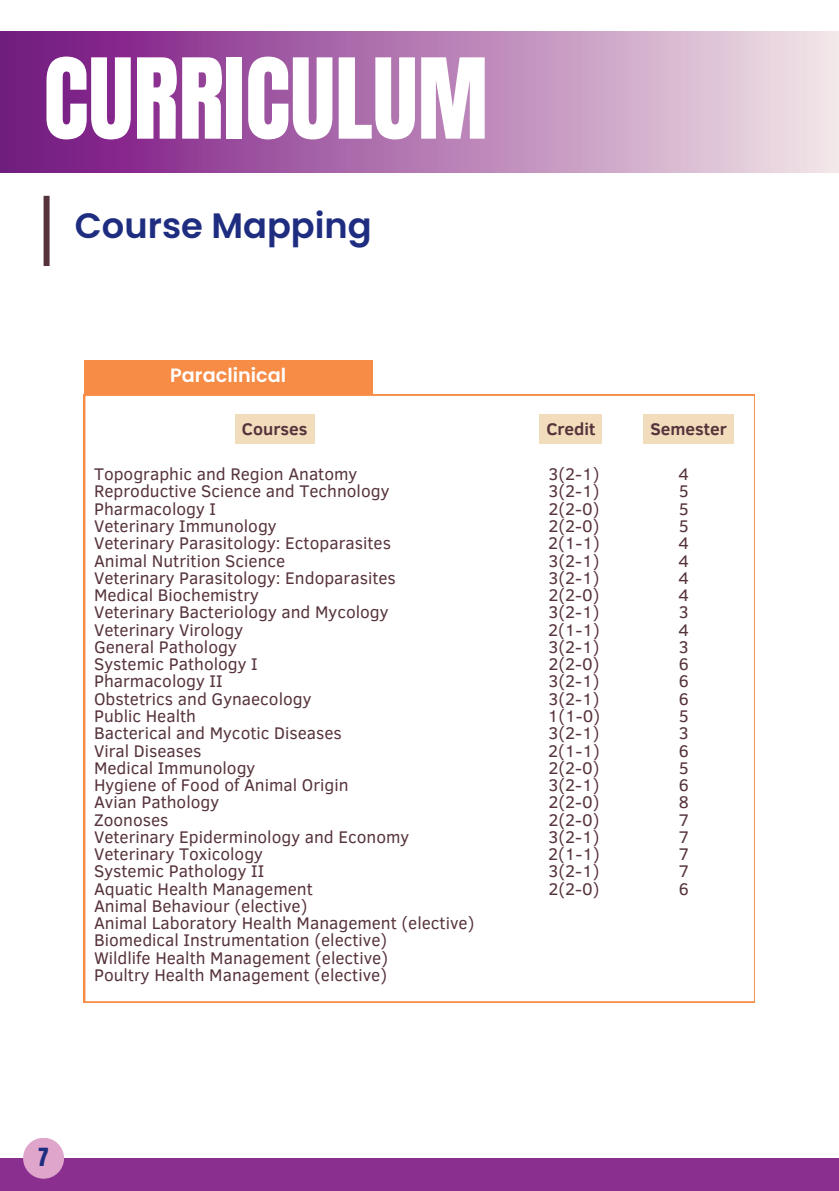
<style>
.page{position:relative;width:839px;height:1191px;background:#fff}
.page>*{position:absolute;margin:0;border:0;box-sizing:border-box;transform-origin:0 0}
.t1{font:94.6px "Anton";color:#fff}
.t2{font:600 35.2px "Poppins";color:#1f2d81}
.t3{font:21.2px "Anton";color:#1f2d81}
.t4{font:600 19.2px "Poppins";color:#fff}
.t5{font:17.2px "Clear Sans";color:#56333a}
.t6{font:700 17.2px "Clear Sans";color:#56333a}
</style>
<div class="page">
<div style="left:0;top:1158px;width:838px;height:33px;background:#8a2e90"></div>
<div style="left:0;top:32px;width:838px;height:140px;background:linear-gradient(to right,#74107e,#f3e4e7)"></div>
<div style="left:44px;top:196px;width:6px;height:70px;background:#56333a"></div>
<div style="left:23px;top:1138px;width:41px;height:41px;background:#dfa5ca;border-radius:50%"></div>
<div style="left:84px;top:361px;width:288px;height:33px;background:#f68c46"></div>
<svg style="left:84px;top:394px;width:670px;height:609px"></svg>
<div style="left:235px;top:414px;width:79px;height:30px;background:#f1dcbc"></div>
<div style="left:539px;top:414px;width:63px;height:30px;background:#f1dcbc"></div>
<div style="left:643px;top:414px;width:90px;height:30px;background:#f1dcbc"></div>
<h1 class="t1" style="left:44px;top:31px;width:446px">CURRICULUM</h1>
<h2 class="t2" style="left:75px;top:201px;width:298px">Course Mapping</h2>
<h4 class="t4" style="left:170px;top:362px;width:117px">Paraclinical</h4>
<h4 class="t6" style="left:242px;top:416px;width:67px">Courses</h4>
<p class="t6" style="left:546px;top:416px;width:51px">Credit</p>
<p class="t6" style="left:650px;top:416px;width:78px">Semester</p>
<p class="t5" style="left:548px;top:462px;width:53px">3(2-1)</p>
<p class="t5" style="left:548px;top:479px;width:53px">3(2-1)</p>
<p class="t5" style="left:548px;top:496px;width:53px">2(2-0)</p>
<p class="t5" style="left:548px;top:513px;width:53px">2(2-0)</p>
<p class="t5" style="left:548px;top:531px;width:53px">2(1-1)</p>
<p class="t5" style="left:548px;top:548px;width:53px">3(2-1)</p>
<p class="t5" style="left:548px;top:565px;width:53px">3(2-1)</p>
<p class="t5" style="left:548px;top:583px;width:53px">2(2-0)</p>
<p class="t5" style="left:548px;top:600px;width:53px">3(2-1)</p>
<p class="t5" style="left:548px;top:617px;width:53px">2(1-1)</p>
<p class="t5" style="left:548px;top:634px;width:53px">3(2-1)</p>
<p class="t5" style="left:548px;top:652px;width:53px">2(2-0)</p>
<p class="t5" style="left:548px;top:669px;width:53px">3(2-1)</p>
<p class="t5" style="left:548px;top:686px;width:53px">3(2-1)</p>
<p class="t5" style="left:547px;top:703px;width:54px">1(1-0)</p>
<p class="t5" style="left:548px;top:721px;width:53px">3(2-1)</p>
<p class="t5" style="left:548px;top:738px;width:53px">2(1-1)</p>
<p class="t5" style="left:548px;top:755px;width:53px">2(2-0)</p>
<p class="t5" style="left:548px;top:773px;width:53px">3(2-1)</p>
<p class="t5" style="left:548px;top:790px;width:53px">2(2-0)</p>
<p class="t5" style="left:548px;top:807px;width:53px">2(2-0)</p>
<p class="t5" style="left:548px;top:824px;width:53px">3(2-1)</p>
<p class="t5" style="left:548px;top:842px;width:53px">2(1-1)</p>
<h4 class="t5" style="left:548px;top:859px;width:53px">3(2-1)</h4>
<p class="t5" style="left:548px;top:876px;width:53px">2(2-0)</p>
<p class="t5" style="left:94px;top:462px;width:265px">Topographic and Region Anatomy</p>
<p class="t5" style="left:94px;top:479px;width:297px">Reproductive Science and Technology</p>
<p class="t5" style="left:94px;top:496px;width:123px">Pharmacology I</p>
<p class="t5" style="left:94px;top:513px;width:184px">Veterinary Immunology</p>
<p class="t5" style="left:94px;top:531px;width:298px">Veterinary Parasitology: Ectoparasites</p>
<p class="t5" style="left:94px;top:548px;width:193px">Animal Nutrition Science</p>
<p class="t5" style="left:94px;top:565px;width:303px">Veterinary Parasitology: Endoparasites</p>
<p class="t5" style="left:94px;top:583px;width:166px">Medical Biochemistry</p>
<p class="t5" style="left:94px;top:600px;width:296px">Veterinary Bacteriology and Mycology</p>
<p class="t5" style="left:94px;top:617px;width:151px">Veterinary Virology</p>
<p class="t5" style="left:94px;top:634px;width:144px">General Pathology</p>
<p class="t5" style="left:94px;top:652px;width:165px">Systemic Pathology I</p>
<p class="t5" style="left:94px;top:669px;width:130px">Pharmacology II</p>
<p class="t5" style="left:94px;top:686px;width:219px">Obstetrics and Gynaecology</p>
<p class="t5" style="left:94px;top:703px;width:103px">Public Health</p>
<p class="t5" style="left:94px;top:721px;width:249px">Bacterical and Mycotic Diseases</p>
<p class="t5" style="left:94px;top:738px;width:109px">Viral Diseases</p>
<p class="t5" style="left:94px;top:755px;width:163px">Medical Immunology</p>
<p class="t5" style="left:94px;top:773px;width:256px">Hygiene of Food of Animal Origin</p>
<p class="t5" style="left:94px;top:790px;width:127px">Avian Pathology</p>
<p class="t5" style="left:94px;top:807px;width:76px">Zoonoses</p>
<p class="t5" style="left:94px;top:824px;width:317px">Veterinary Epiderminology and Economy</p>
<p class="t5" style="left:94px;top:842px;width:170px">Veterinary Toxicology</p>
<p class="t5" style="left:94px;top:859px;width:172px">Systemic Pathology II</p>
<p class="t5" style="left:94px;top:876px;width:220px">Aquatic Health Management</p>
<p class="t5" style="left:94px;top:893px;width:215px">Animal Behaviour (elective)</p>
<p class="t5" style="left:94px;top:911px;width:382px">Animal Laboratory Health Management (elective)</p>
<p class="t5" style="left:94px;top:928px;width:295px">Biomedical Instrumentation (elective)</p>
<p class="t5" style="left:94px;top:945px;width:295px">Wildlife Health Management (elective)</p>
<p class="t5" style="left:94px;top:962px;width:294px">Poultry Health Management (elective)</p>
<p class="t5" style="left:678px;top:462px;width:12px">4</p>
<p class="t5" style="left:678px;top:479px;width:12px">5</p>
<p class="t5" style="left:678px;top:496px;width:12px">5</p>
<p class="t5" style="left:678px;top:513px;width:12px">5</p>
<p class="t5" style="left:678px;top:531px;width:12px">4</p>
<p class="t5" style="left:678px;top:548px;width:12px">4</p>
<p class="t5" style="left:678px;top:565px;width:12px">4</p>
<p class="t5" style="left:678px;top:583px;width:12px">4</p>
<p class="t5" style="left:678px;top:600px;width:12px">3</p>
<p class="t5" style="left:678px;top:617px;width:12px">4</p>
<p class="t5" style="left:678px;top:634px;width:12px">3</p>
<p class="t5" style="left:678px;top:652px;width:12px">6</p>
<p class="t5" style="left:678px;top:669px;width:12px">6</p>
<p class="t5" style="left:678px;top:686px;width:12px">6</p>
<p class="t5" style="left:678px;top:703px;width:12px">5</p>
<p class="t5" style="left:678px;top:721px;width:12px">3</p>
<p class="t5" style="left:678px;top:738px;width:12px">6</p>
<p class="t5" style="left:678px;top:755px;width:12px">5</p>
<p class="t5" style="left:678px;top:773px;width:12px">6</p>
<p class="t5" style="left:678px;top:790px;width:12px">8</p>
<p class="t5" style="left:678px;top:807px;width:12px">7</p>
<p class="t5" style="left:678px;top:824px;width:12px">7</p>
<p class="t5" style="left:678px;top:842px;width:12px">7</p>
<p class="t5" style="left:678px;top:859px;width:12px">7</p>
<p class="t5" style="left:678px;top:876px;width:12px">6</p>
<h3 class="t3" style="left:38px;top:1142px;width:12px">7</h3>
</div>
